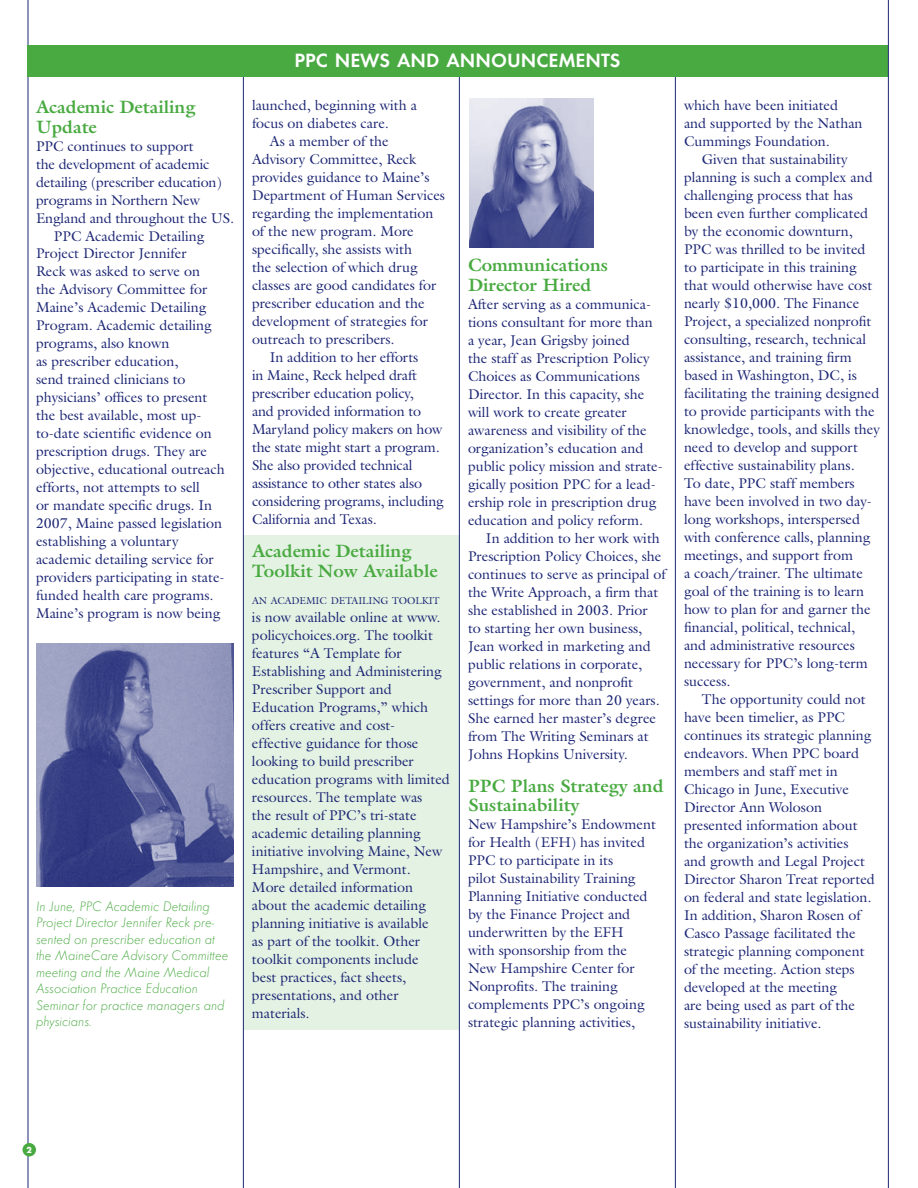
<style>
.page{position:relative;width:918px;height:1188px;background:#fff}
.page>*{position:absolute;margin:0;border:0;box-sizing:border-box;transform-origin:0 0}
.t1{font:600 19.95px "Futura T";color:#fff}
.t2{font:700 18px/19.5px "Galliard";color:#4aaa42}
.t3{font:14.25px/18px "Galliard";color:#1c2674}
.t4{font:italic 300 14.25px/16.5px "Futura T";color:#4aaa42}
.t5{font:10.05px "Galliard";letter-spacing:-.005em;color:#1c2674}
.t6{font:700 9px "Futura T";color:#fff}
</style>
<div class="page">
<img style="left:469px;top:99px;width:125px;height:149px">
<hr style="left:28px;top:0;width:1px;height:1188px;background:#1c2674">
<hr style="left:675px;top:63px;width:1px;height:1125px;background:#1c2674">
<img style="left:36px;top:643px;width:198px;height:243px">
<div style="left:22px;top:1143px;width:14px;height:13px;background:#4aaa42;border-radius:50%"></div>
<div style="left:243px;top:536px;width:216px;height:494px;background:#e4f2e3"></div>
<hr style="left:243px;top:59px;width:1px;height:1129px;background:#1c2674">
<hr style="left:459px;top:59px;width:1px;height:1129px;background:#1c2674">
<div style="left:27px;top:45px;width:861px;height:31px;background:#4aaa42"></div>
<hr style="left:888px;top:0;width:1px;height:1188px;background:#1c2674">
<p class="t2" style="left:36px;top:97px;width:161px">Academic Detailing<br>Update</p>
<p class="t3" style="left:36px;top:136px;width:159px">PPC continues to support</p>
<p class="t3" style="left:36px;top:154px;width:175px">the development of academic</p>
<p class="t3" style="left:36px;top:172px;width:187px">detailing (prescriber education)</p>
<p class="t3" style="left:36px;top:190px;width:165px">programs in Northern New</p>
<p class="t3" style="left:36px;top:208px;width:200px">England and throughout the US.</p>
<p class="t3" style="left:54px;top:226px;width:152px">PPC Academic Detailing</p>
<p class="t3" style="left:36px;top:244px;width:152px">Project Director Jennifer</p>
<p class="t3" style="left:36px;top:262px;width:166px">Reck was asked to serve on</p>
<p class="t3" style="left:36px;top:280px;width:173px">the Advisory Committee for</p>
<p class="t3" style="left:36px;top:298px;width:172px">Maine’s Academic Detailing</p>
<p class="t3" style="left:36px;top:316px;width:177px">Program. Academic detailing</p>
<p class="t3" style="left:36px;top:334px;width:135px">programs, also known</p>
<p class="t3" style="left:36px;top:352px;width:144px">as prescriber education,</p>
<p class="t3" style="left:36px;top:370px;width:151px">send trained clinicians to</p>
<p class="t3" style="left:36px;top:388px;width:173px">physicians’ offices to present</p>
<p class="t3" style="left:36px;top:406px;width:167px">the best available, most up-</p>
<p class="t3" style="left:36px;top:424px;width:177px">to-date scientific evidence on</p>
<p class="t3" style="left:36px;top:442px;width:173px">prescription drugs. They are</p>
<p class="t3" style="left:36px;top:460px;width:190px">objective, educational outreach</p>
<p class="t3" style="left:36px;top:478px;width:166px">efforts, not attempts to sell</p>
<p class="t3" style="left:36px;top:496px;width:178px">or mandate specific drugs. In</p>
<p class="t3" style="left:36px;top:514px;width:188px">2007, Maine passed legislation</p>
<p class="t3" style="left:36px;top:532px;width:144px">establishing a voluntary</p>
<p class="t3" style="left:36px;top:550px;width:179px">academic detailing service for</p>
<p class="t3" style="left:36px;top:568px;width:190px">providers participating in state-</p>
<p class="t3" style="left:36px;top:586px;width:179px">funded health care programs.</p>
<p class="t3" style="left:36px;top:604px;width:186px">Maine’s program is now being</p>
<p class="t4" style="left:36px;top:898px;width:194px">In June, PPC Academic Detailing<br>Project Director Jennifer Reck pre&shy;sented on prescriber education at the MaineCare Advisory Committee meeting and the Maine Medical<br>Association Practice Education<br>Seminar for practice managers and physicians.</p>
<h1 class="t1" style="left:294px;top:48px;width:328px">PPC NEWS AND ANNOUNCEMENTS</h1>
<p class="t3" style="left:252px;top:96px;width:167px">launched, beginning with a</p>
<p class="t3" style="left:252px;top:114px;width:138px">focus on diabetes care.</p>
<p class="t3" style="left:270px;top:132px;width:120px">As a member of the</p>
<p class="t3" style="left:252px;top:150px;width:166px">Advisory Committee, Reck</p>
<p class="t3" style="left:252px;top:168px;width:179px">provides guidance to Maine’s</p>
<p class="t3" style="left:252px;top:186px;width:195px">Department of Human Services</p>
<p class="t3" style="left:252px;top:204px;width:183px">regarding the implementation</p>
<p class="t3" style="left:252px;top:222px;width:163px">of the new program. More</p>
<p class="t3" style="left:252px;top:240px;width:162px">specifically, she assists with</p>
<p class="t3" style="left:252px;top:258px;width:167px">the selection of which drug</p>
<p class="t3" style="left:252px;top:276px;width:186px">classes are good candidates for</p>
<p class="t3" style="left:252px;top:294px;width:174px">prescriber education and the</p>
<p class="t3" style="left:252px;top:312px;width:177px">development of strategies for</p>
<p class="t3" style="left:252px;top:330px;width:144px">outreach to prescribers.</p>
<p class="t3" style="left:270px;top:348px;width:150px">In addition to her efforts</p>
<p class="t3" style="left:252px;top:366px;width:167px">in Maine, Reck helped draft</p>
<p class="t3" style="left:252px;top:384px;width:163px">prescriber education policy,</p>
<p class="t3" style="left:252px;top:402px;width:171px">and provided information to</p>
<p class="t3" style="left:252px;top:420px;width:192px">Maryland policy makers on how</p>
<p class="t3" style="left:252px;top:438px;width:189px">the state might start a program.</p>
<p class="t3" style="left:252px;top:456px;width:162px">She also provided technical</p>
<p class="t3" style="left:252px;top:474px;width:172px">assistance to other states also</p>
<p class="t3" style="left:252px;top:492px;width:193px">considering programs, including</p>
<p class="t3" style="left:252px;top:510px;width:126px">California and Texas.</p>
<p class="t2" style="left:252px;top:541px;width:187px">Academic Detailing<br>Toolkit Now Available</p>
<p class="t5" style="left:252px;top:594px;width:189px">AN ACADEMIC DETAILING TOOLKIT</p>
<p class="t3" style="left:252px;top:608px;width:199px">is now available online at www. policychoices.org. The toolkit features “A Template for<br>Establishing and Administering<br>Prescriber Support and<br>Education Programs,” which offers creative and cost-<br>effective guidance for those looking to build prescriber education programs with limited resources. The template was<br>the result of PPC’s tri-state academic detailing planning initiative involving Maine, New<br>Hampshire, and Vermont.<br>More detailed information about the academic detailing planning initiative is available<br>as part of the toolkit. Other toolkit components include<br>best practices, fact sheets, presentations, and other materials.</p>
<p class="t2" style="left:468px;top:255px;width:142px">Communications<br>Director Hired</p>
<p class="t3" style="left:468px;top:295px;width:196px">After serving as a communica&shy;tions consultant for more than<br>a year, Jean Grigsby joined<br>the staff as Prescription Policy<br>Choices as Communications<br>Director. In this capacity, she will work to create greater awareness and visibility of the organization’s education and public policy mission and strate&shy;gically position PPC for a lead&shy;ership role in prescription drug education and policy reform.</p>
<p class="t3" style="left:468px;top:529px;width:199px;text-indent:18px">In addition to her work with<br>Prescription Policy Choices, she continues to serve as principal of the Write Approach, a firm that she established in 2003. Prior<br>to starting her own business,<br>Jean worked in marketing and public relations in corporate, government, and nonprofit settings for more than 20 years.<br>She earned her master’s degree from The Writing Seminars at<br>Johns Hopkins University.</p>
<p class="t2" style="left:468px;top:776px;width:197px">PPC Plans Strategy and<br>Sustainability</p>
<p class="t3" style="left:468px;top:815px;width:189px">New Hampshire’s Endowment for Health (EFH) has invited<br>PPC to participate in its<br>pilot Sustainability Training<br>Planning Initiative conducted by the Finance Project and underwritten by the EFH<br>with sponsorship from the<br>New Hampshire Center for<br>Nonprofits. The training complements PPC’s ongoing strategic planning activities,</p>
<p class="t3" style="left:684px;top:96px;width:180px">which have been initiated and supported by the Nathan<br>Cummings Foundation.</p>
<p class="t3" style="left:684px;top:150px;width:198px;text-indent:18px">Given that sustainability planning is such a complex and challenging process that has been even further complicated by the economic downturn,<br>PPC was thrilled to be invited to participate in this training that would otherwise have cost nearly $10,000. The Finance<br>Project, a specialized nonprofit consulting, research, technical assistance, and training firm based in Washington, DC, is facilitating the training designed to provide participants with the knowledge, tools, and skills they need to develop and support effective sustainability plans.<br>To date, PPC staff members have been involved in two day&shy;long workshops, interspersed with conference calls, planning meetings, and support from<br>a coach/trainer. The ultimate goal of the training is to learn how to plan for and garner the financial, political, technical, and administrative resources necessary for PPC’s long-term success.</p>
<p class="t3" style="left:684px;top:690px;width:192px;text-indent:18px">The opportunity could not have been timelier, as PPC continues its strategic planning endeavors. When PPC board members and staff met in<br>Chicago in June, Executive<br>Director Ann Woloson presented information about the organization’s activities<br>and growth and Legal Project<br>Director Sharon Treat reported on federal and state legislation.<br>In addition, Sharon Rosen of<br>Casco Passage facilitated the strategic planning component of the meeting. Action steps developed at the meeting<br>are being used as part of the sustainability initiative.</p>
<p class="t6" style="left:27px;top:1144px;width:7px">2</p>
</div>
